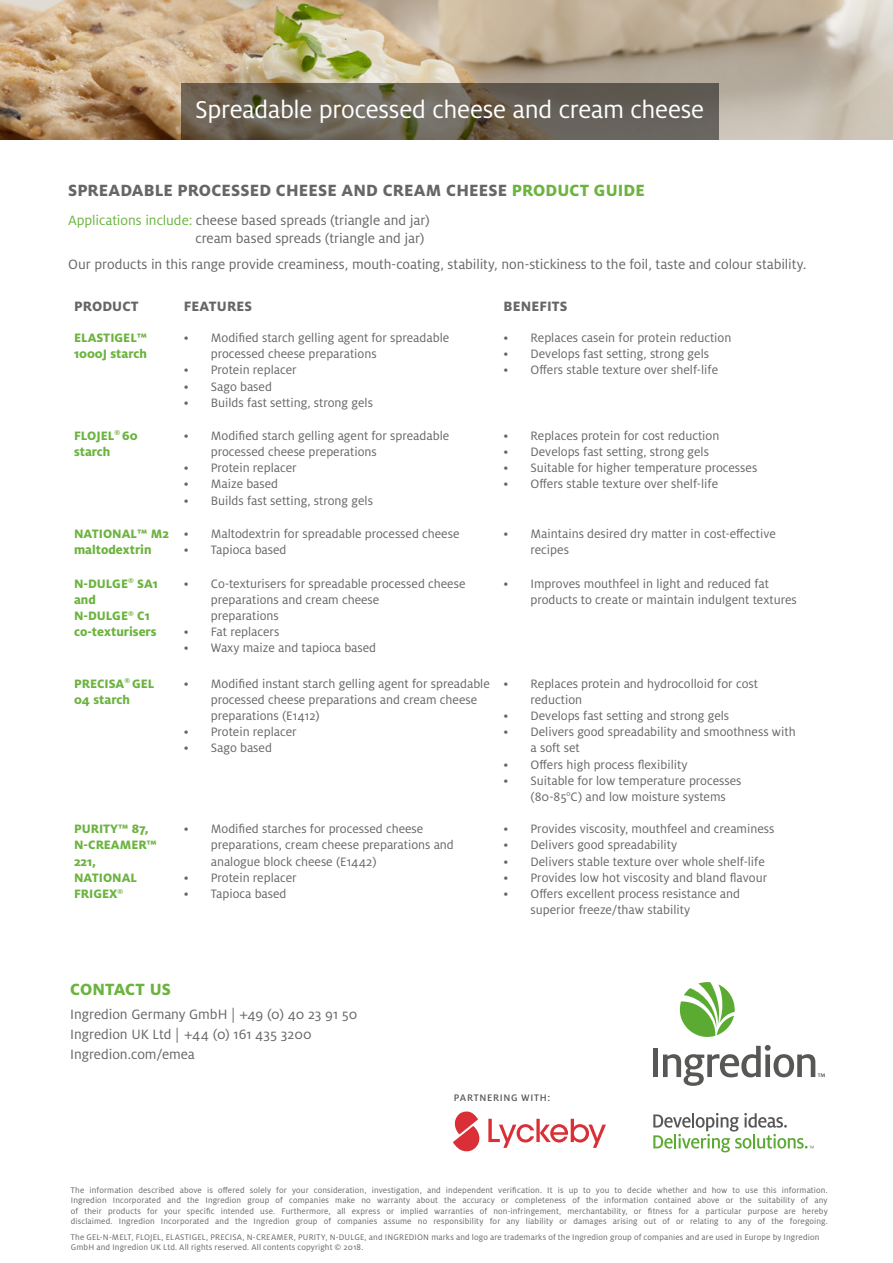
<style>
.page{position:relative;width:893px;height:1263px;background:#fff}
.page>*{position:absolute;margin:0;border:0;box-sizing:border-box;transform-origin:0 0}
.t1{font:27px "Milo Pro";letter-spacing:-.01em;color:#fff}
.t2{font:800 18px "Milo Pro";letter-spacing:.01em;color:#666}
.t3{font:800 18px "Milo Pro";color:#6cb33f}
.t4{font:15px/20.1px "Milo Pro";letter-spacing:-.005em;color:#666}
.t5{font:800 15px "Milo Pro";letter-spacing:.01em;color:#666}
.t6{font:13.5px/16.2px "Milo Pro";color:#666}
.t7{font:800 13.5px/16.2px "Milo Pro";color:#6cb33f}
.t8{font:500 10.5px "Milo Pro";letter-spacing:.065em;color:#555656}
.t9{font:9px/10.5px "Milo Pro";letter-spacing:.015em;color:#666;text-align:justify}
.s1{color:#6cb33f}
</style>
<div class="page">
<img style="left:0;top:0;width:892px;height:140px">
<svg style="left:181px;top:83px;width:538px;height:57px;background:#676053"></svg>
<svg style="left:653px;top:1113px;width:161px;height:39px"></svg>
<div style="left:653px;top:1048px;width:5px;height:29px;background:#575756"></div>
<svg style="left:663px;top:982px;width:162px;height:104px"></svg>
<svg style="left:488px;top:1119px;width:118px;height:29px"></svg>
<svg style="left:453px;top:1111px;width:27px;height:40px"></svg>
<h1 class="t1" style="left:195px;top:95px;width:510px">Spreadable processed cheese and cream cheese</h1>
<h2 class="t2" style="left:68px;top:180px;width:578px">SPREADABLE PROCESSED CHEESE AND CREAM CHEESE <span class="s1">PRODUCT GUIDE</span></h2>
<p class="t4" style="left:195px;top:211px;width:236px;line-height:18px;text-indent:-127px"><span class="s1">Applications include:</span> cheese based spreads (triangle and jar) cream based spreads (triangle and jar)</p>
<p class="t4" style="left:68px;top:255px;width:740px">Our products in this range provide creaminess, mouth-coating, stability, non-stickiness to the foil, taste and colour stability.</p>
<p class="t5" style="left:74px;top:298px;width:66px">PRODUCT</p>
<p class="t5" style="left:184px;top:298px;width:70px">FEATURES</p>
<p class="t5" style="left:504px;top:298px;width:65px">BENEFITS</p>
<p class="t7" style="left:74px;top:330px;width:75px">ELASTIGEL™<br>1000J starch</p>
<p class="t6" style="left:211px;top:330px;width:240px;text-indent:-27px">• Modified starch gelling agent for spreadable processed cheese preparations</p>
<p class="t6" style="left:184px;top:362px;width:114px">• Protein replacer</p>
<p class="t6" style="left:184px;top:378px;width:90px">• Sago based</p>
<p class="t6" style="left:184px;top:395px;width:191px">• Builds fast setting, strong gels</p>
<p class="t6" style="left:503px;top:330px;width:229px">• Replaces casein for protein reduction</p>
<p class="t6" style="left:503px;top:346px;width:207px">• Develops fast setting, strong gels</p>
<p class="t6" style="left:503px;top:362px;width:216px">• Offers stable texture over shelf-life</p>
<p class="t7" style="left:74px;top:427px;width:65px">FLOJEL<sup>®</sup> 60 starch</p>
<p class="t6" style="left:211px;top:428px;width:240px;text-indent:-27px">• Modified starch gelling agent for spreadable processed cheese preperations</p>
<p class="t6" style="left:184px;top:460px;width:114px">• Protein replacer</p>
<p class="t6" style="left:184px;top:476px;width:96px">• Maize based</p>
<p class="t6" style="left:184px;top:492px;width:191px">• Builds fast setting, strong gels</p>
<p class="t7" style="left:74px;top:525px;width:96px">NATIONAL™ M2 maltodextrin</p>
<p class="t6" style="left:184px;top:525px;width:277px">• Maltodextrin for spreadable processed cheese</p>
<p class="t6" style="left:184px;top:542px;width:104px">• Tapioca based</p>
<p class="t7" style="left:74px;top:575px;width:85px">N-DULGE<sup>®</sup> SA1 and<br>N-DULGE<sup>®</sup> C1 co-texturisers</p>
<p class="t6" style="left:211px;top:575px;width:256px;text-indent:-27px">• Co-texturisers for spreadable processed cheese preparations and cream cheese<br>preparations</p>
<p class="t6" style="left:184px;top:624px;width:97px">• Fat replacers</p>
<p class="t6" style="left:184px;top:640px;width:194px">• Waxy maize and tapioca based</p>
<p class="t7" style="left:74px;top:675px;width:82px">PRECISA<sup>®</sup> GEL<br>04 starch</p>
<p class="t6" style="left:211px;top:675px;width:281px;text-indent:-27px">• Modified instant starch gelling agent for spreadable processed cheese preparations and cream cheese preparations (E1412)</p>
<p class="t6" style="left:184px;top:724px;width:114px">• Protein replacer</p>
<p class="t6" style="left:184px;top:740px;width:90px">• Sago based</p>
<p class="t7" style="left:74px;top:821px;width:84px">PURITY™ 87,<br>N-CREAMER™<br>221,<br>NATIONAL<br>FRIGEX<sup>®</sup></p>
<p class="t6" style="left:211px;top:821px;width:245px;text-indent:-27px">• Modified starches for processed cheese preparations, cream cheese preparations and analogue block cheese (E1442)</p>
<p class="t6" style="left:184px;top:869px;width:114px">• Protein replacer</p>
<p class="t6" style="left:184px;top:886px;width:104px">• Tapioca based</p>
<p class="t6" style="left:503px;top:428px;width:217px">• Replaces protein for cost reduction</p>
<p class="t6" style="left:503px;top:444px;width:207px">• Develops fast setting, strong gels</p>
<p class="t6" style="left:503px;top:460px;width:255px">• Suitable for higher temperature processes</p>
<p class="t6" style="left:503px;top:476px;width:216px">• Offers stable texture over shelf-life</p>
<p class="t6" style="left:530px;top:525px;width:247px;text-indent:-27px">• Maintains desired dry matter in cost-effective recipes</p>
<p class="t6" style="left:530px;top:575px;width:268px;text-indent:-27px">• Improves mouthfeel in light and reduced fat products to create or maintain indulgent textures</p>
<p class="t6" style="left:530px;top:675px;width:229px;text-indent:-27px">• Replaces protein and hydrocolloid for cost reduction</p>
<p class="t6" style="left:503px;top:708px;width:227px">• Develops fast setting and strong gels</p>
<p class="t6" style="left:530px;top:724px;width:267px;text-indent:-27px">• Delivers good spreadability and smoothness with a soft set</p>
<p class="t6" style="left:503px;top:756px;width:185px">• Offers high process flexibility</p>
<p class="t6" style="left:530px;top:772px;width:212px;text-indent:-27px">• Suitable for low temperature processes (80-85<sup>o</sup>C) and low moisture systems</p>
<p class="t6" style="left:503px;top:821px;width:273px">• Provides viscosity, mouthfeel and creaminess</p>
<p class="t6" style="left:503px;top:837px;width:175px">• Delivers good spreadability</p>
<p class="t6" style="left:503px;top:853px;width:263px">• Delivers stable texture over whole shelf-life</p>
<p class="t6" style="left:503px;top:869px;width:265px">• Provides low hot viscosity and bland flavour</p>
<p class="t6" style="left:530px;top:886px;width:211px;text-indent:-27px">• Offers excellent process resistance and superior freeze/thaw stability</p>
<h2 class="t3" style="left:70px;top:978px;width:102px">CONTACT US</h2>
<p class="t4" style="left:70px;top:1004px;width:289px">Ingredion Germany GmbH | +49 (0) 40 23 91 50<br>Ingredion UK Ltd | +44 (0) 161 435 3200<br>Ingredion.com/emea</p>
<p class="t8" style="left:454px;top:1091px;width:98px">PARTNERING WITH:</p>
<p class="t9" style="left:71px;top:1184px;width:758px">The information described above is offered solely for your consideration, investigation, and independent verification. It is up to you to decide whether and how to use this information.<br>Ingredion Incorporated and the Ingredion group of companies make no warranty about the accuracy or completeness of the information contained above or the suitability of any of their products for your specific intended use. Furthermore, all express or implied warranties of non-infringement, merchantability, or fitness for a particular purpose are hereby disclaimed. Ingredion Incorporated and the Ingredion group of companies assume no responsibility for any liability or damages arising out of or relating to any of the foregoing.</p>
<p class="t9" style="left:71px;top:1231px;width:750px">The GEL-N-MELT, FLOJEL, ELASTIGEL, PRECISA, N-CREAMER, PURITY, N-DULGE, and INGREDION marks and logo are trademarks of the Ingredion group of companies and are used in Europe by Ingredion<br>GmbH and Ingredion UK Ltd. All rights reserved. All contents copyright © 2018.</p>
</div>
